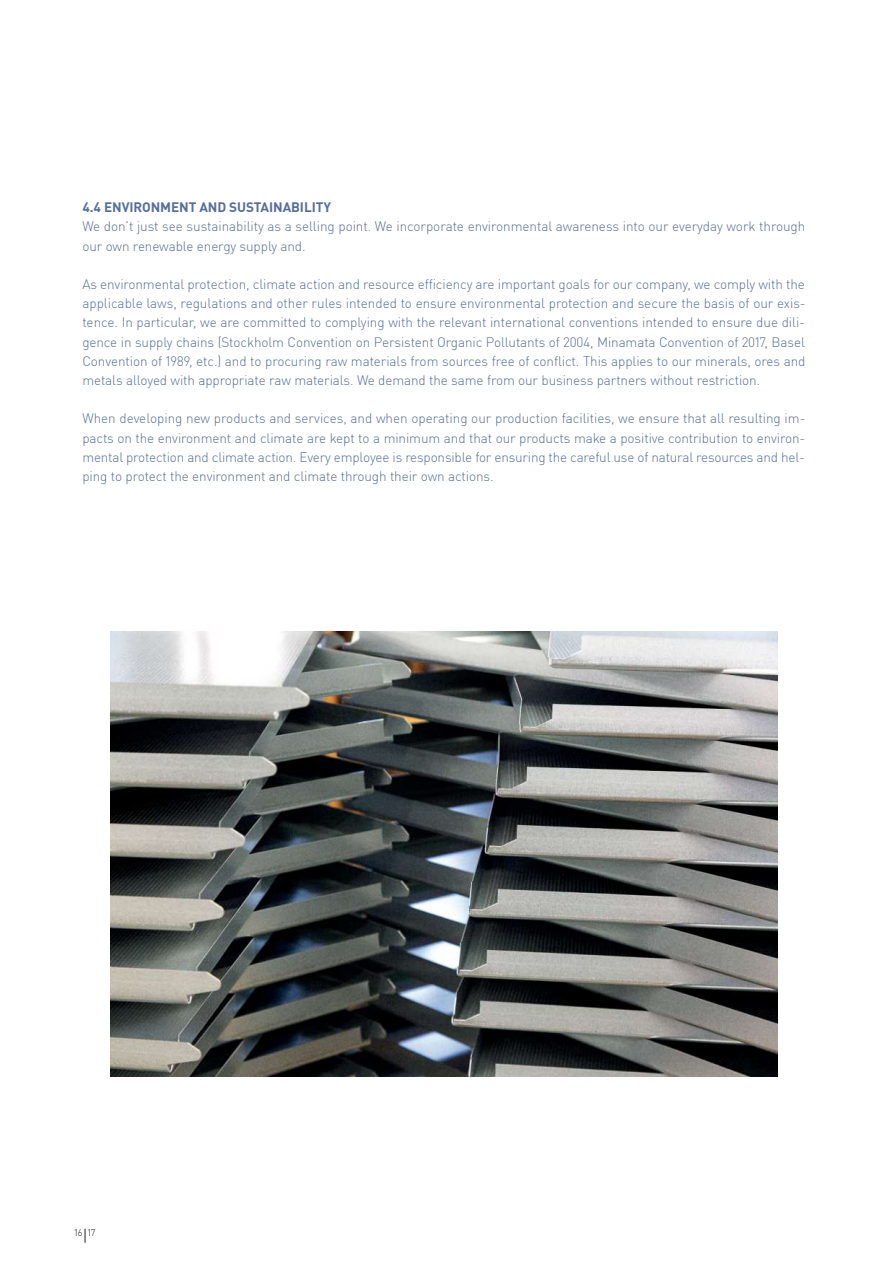
<style>
.page{position:relative;width:893px;height:1263px;background:#fff}
.page>*{position:absolute;margin:0;border:0;box-sizing:border-box;transform-origin:0 0}
.t1{font:300 13.5px/19.2px "DIN Pro";letter-spacing:-.01em;color:#566f99;text-align:justify}
.t2{font:700 13.5px "DIN Pro";letter-spacing:-.005em;color:#566f99}
.t3{font:300 9.6px "DIN Pro";color:#221f1f}
</style>
<div class="page">
<img style="left:110px;top:631px;width:668px;height:446px">
<svg style="left:85px;top:1229px;width:1px;height:13px"></svg>
<p class="t2" style="left:82px;top:197px;width:250px">4.4 ENVIRONMENT AND SUSTAINABILITY</p>
<p class="t1" style="left:82px;top:217px;width:724px">We don’t just see sustainability as a selling point. We incorporate environmental awareness into our everyday work through our own renewable energy supply and.</p>
<p class="t1" style="left:82px;top:274px;width:725px">As environmental protection, climate action and resource ef昀椀ciency are important goals for our company, we comply with the applicable laws, regulations and other rules intended to ensure environmental protection and secure the basis of our exis&shy;tence. In particular, we are committed to complying with the relevant international conventions intended to ensure due dili&shy;gence in supply chains (Stockholm Convention on Persistent Organic Pollutants of 2004, Minamata Convention of 2017, Basel Convention of 1989, etc.) and to procuring raw materials from sources free of con昀氀ict. This applies to our minerals, ores and metals alloyed with appropriate raw materials. We demand the same from our business partners without restriction.</p>
<p class="t1" style="left:82px;top:409px;width:724px">When developing new products and services, and when operating our production facilities, we ensure that all resulting im&shy;pacts on the environment and climate are kept to a minimum and that our products make a positive contribution to environ&shy;mental protection and climate action. Every employee is responsible for ensuring the careful use of natural resources and hel&shy;ping to protect the environment and climate through their own actions.</p>
<p class="t3" style="left:74px;top:1225px;width:9px">16</p>
<p class="t3" style="left:88px;top:1225px;width:9px">17</p>
</div>
